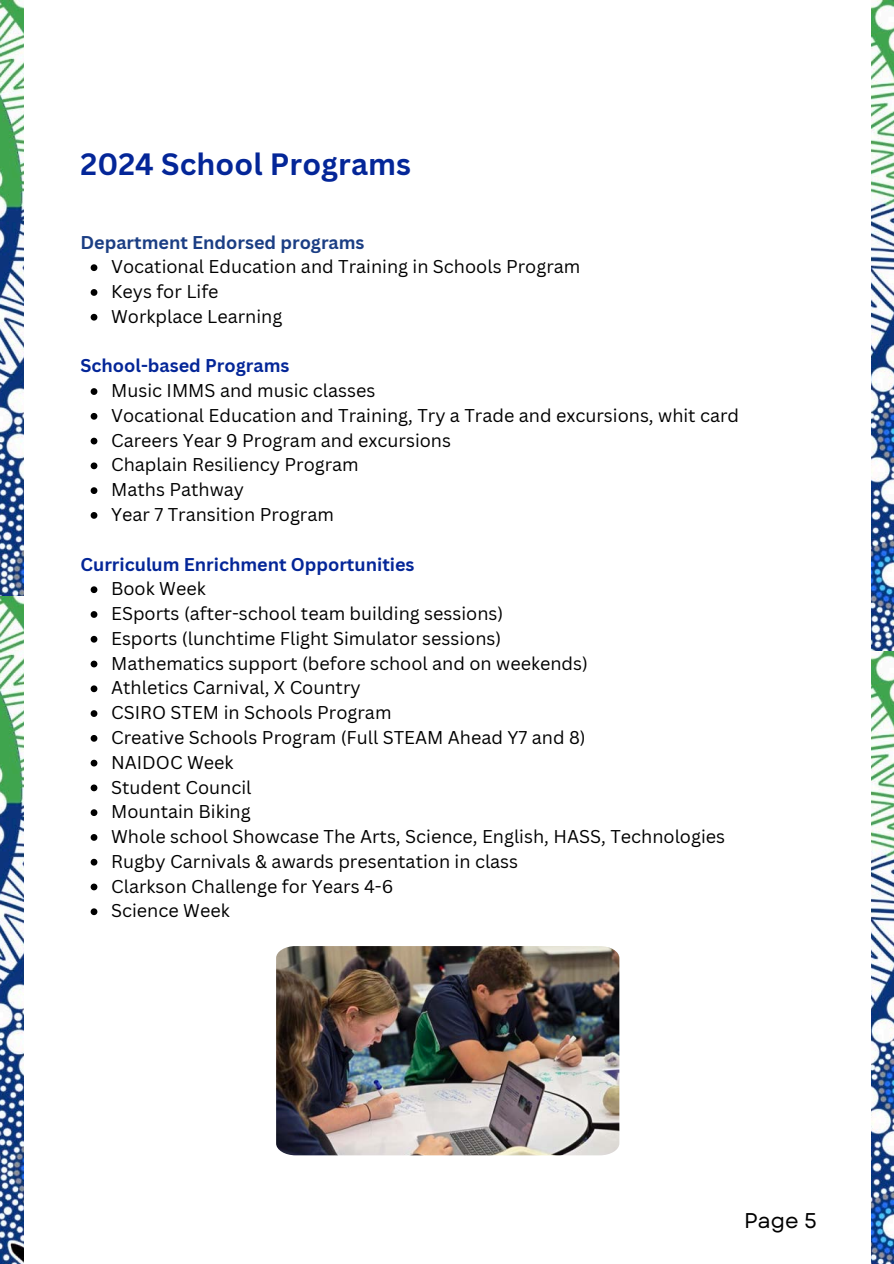
<style>
.page{position:relative;width:894px;height:1264px;background:#fff}
.page>*{position:absolute;margin:0;border:0;box-sizing:border-box;transform-origin:0 0}
.t1{font:700 30px "Canva Sans";letter-spacing:.005em;color:#042698}
.t2{font:21.3px "Garet";color:#000}
.t3{font:18px "Canva Sans";color:#000}
.t4{font:700 18px "Canva Sans";color:#042698}
.t5{font:700 18px "Canva Sans";color:#1b3e84}
</style>
<div class="page">
<svg style="left:91px;top:264px;width:6px;height:7px"></svg>
<svg style="left:91px;top:289px;width:6px;height:7px"></svg>
<svg style="left:91px;top:314px;width:6px;height:6px"></svg>
<svg style="left:91px;top:388px;width:6px;height:7px"></svg>
<svg style="left:91px;top:413px;width:6px;height:6px"></svg>
<svg style="left:91px;top:437px;width:6px;height:7px"></svg>
<svg style="left:91px;top:462px;width:6px;height:7px"></svg>
<svg style="left:91px;top:487px;width:6px;height:7px"></svg>
<svg style="left:91px;top:512px;width:6px;height:7px"></svg>
<svg style="left:91px;top:586px;width:6px;height:7px"></svg>
<svg style="left:91px;top:611px;width:6px;height:7px"></svg>
<svg style="left:91px;top:636px;width:6px;height:6px"></svg>
<svg style="left:91px;top:660px;width:6px;height:7px"></svg>
<svg style="left:91px;top:685px;width:6px;height:7px"></svg>
<svg style="left:91px;top:710px;width:6px;height:7px"></svg>
<svg style="left:91px;top:735px;width:6px;height:6px"></svg>
<svg style="left:91px;top:759px;width:6px;height:7px"></svg>
<svg style="left:91px;top:784px;width:6px;height:7px"></svg>
<svg style="left:91px;top:809px;width:6px;height:7px"></svg>
<svg style="left:91px;top:834px;width:6px;height:6px"></svg>
<svg style="left:91px;top:858px;width:6px;height:7px"></svg>
<svg style="left:91px;top:883px;width:6px;height:7px"></svg>
<svg style="left:91px;top:908px;width:6px;height:7px"></svg>
<img style="left:276px;top:946px;width:343px;height:209px">
<img style="left:0;top:0;width:24px;height:596px">
<img style="left:0;top:596px;width:24px;height:667px">
<img style="left:871px;top:0;width:22px;height:652px">
<img style="left:871px;top:652px;width:22px;height:611px">
<p class="t1" style="left:80px;top:143px;width:332px">2024 School Programs</p>
<p class="t5" style="left:80px;top:229px;width:285px">Department Endorsed programs</p>
<p class="t3" style="left:111px;top:254px;width:470px">Vocational Education and Training in Schools Program</p>
<h1 class="t3" style="left:111px;top:279px;width:109px">Keys for Life</h1>
<h3 class="t3" style="left:111px;top:303px;width:173px">Workplace Learning</h3>
<p class="t4" style="left:80px;top:353px;width:210px">School-based Programs</p>
<p class="t3" style="left:111px;top:378px;width:266px">Music IMMS and music classes</p>
<p class="t3" style="left:111px;top:403px;width:629px">Vocational Education and Training, Try a Trade and excursions, whit card</p>
<h3 class="t3" style="left:111px;top:427px;width:341px">Careers Year 9 Program and excursions</h3>
<p class="t3" style="left:111px;top:452px;width:249px">Chaplain Resiliency Program</p>
<p class="t3" style="left:111px;top:477px;width:134px">Maths Pathway</p>
<p class="t3" style="left:111px;top:502px;width:224px">Year 7 Transition Program</p>
<p class="t4" style="left:80px;top:551px;width:335px">Curriculum Enrichment Opportunities</p>
<p class="t3" style="left:111px;top:576px;width:96px">Book Week</p>
<p class="t3" style="left:111px;top:601px;width:393px">ESports (after-school team building sessions)</p>
<h3 class="t3" style="left:111px;top:625px;width:391px">Esports (lunchtime Flight Simulator sessions)</h3>
<p class="t3" style="left:111px;top:650px;width:478px">Mathematics support (before school and on weekends)</p>
<p class="t3" style="left:111px;top:675px;width:251px">Athletics Carnival, X Country</p>
<p class="t3" style="left:111px;top:700px;width:282px">CSIRO STEM in Schools Program</p>
<p class="t3" style="left:111px;top:724px;width:476px">Creative Schools Program (Full STEAM Ahead Y7 and 8)</p>
<p class="t3" style="left:111px;top:749px;width:124px">NAIDOC Week</p>
<p class="t3" style="left:111px;top:774px;width:142px">Student Council</p>
<p class="t3" style="left:111px;top:799px;width:141px">Mountain Biking</p>
<p class="t3" style="left:111px;top:823px;width:615px">Whole school Showcase The Arts, Science, English, HASS, Technologies</p>
<p class="t3" style="left:111px;top:848px;width:408px">Rugby Carnivals &amp; awards presentation in class</p>
<p class="t3" style="left:111px;top:873px;width:284px">Clarkson Challenge for Years 4-6</p>
<p class="t3" style="left:111px;top:898px;width:120px">Science Week</p>
<p class="t2" style="left:743px;top:1205px;width:74px">Page 5</p>
</div>
